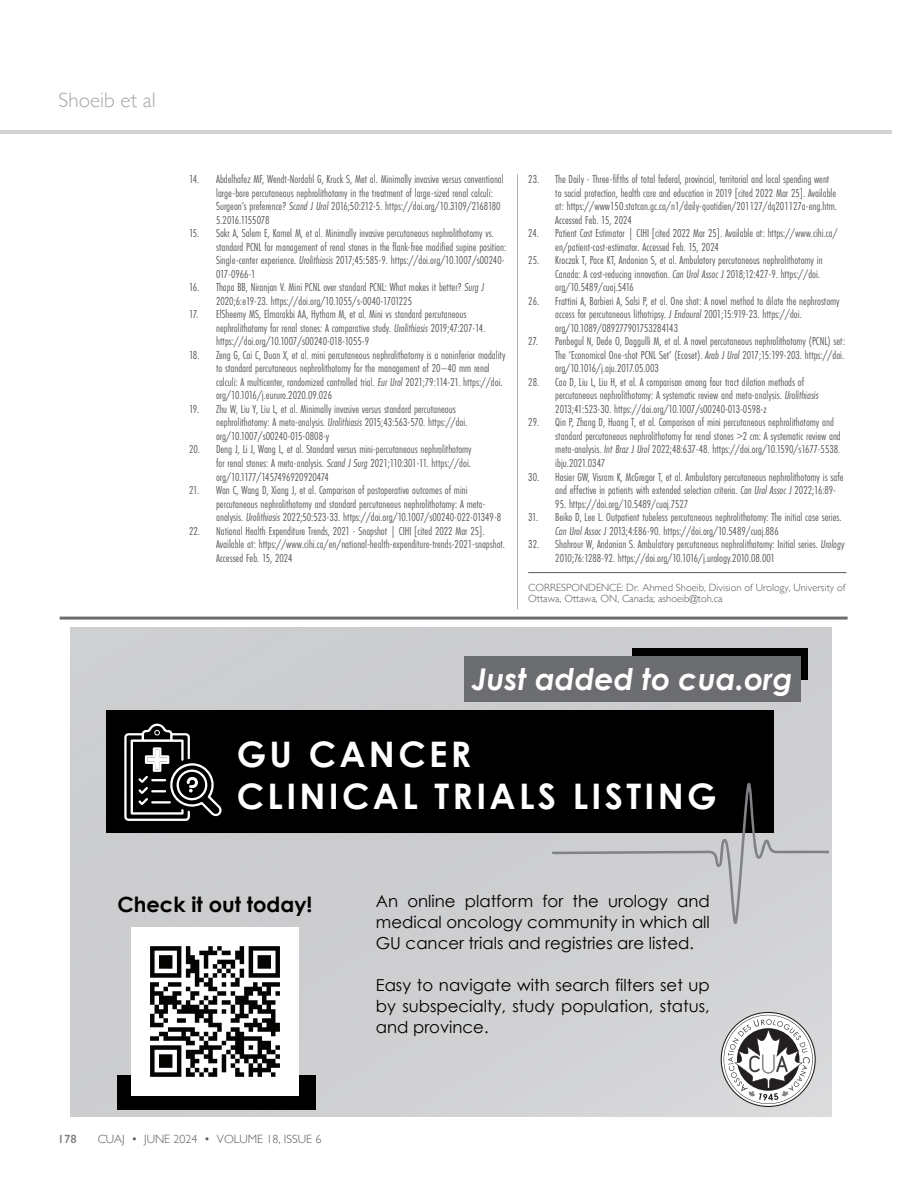
<style>
.page{position:relative;width:905px;height:1202px;background:#fff}
.page>*{position:absolute;margin:0;border:0;box-sizing:border-box;transform-origin:0 0}
.t1{font:700 35.25px/42.3px "Century Gothic";letter-spacing:.095em;color:#fff}
.t2{font:italic 700 30px "Century Gothic";color:#fff}
.t3{font:700 21px "Century Gothic";color:#000}
.t4{font:300 21px "Gill Sans";color:#a8a9ad}
.t5{font:16.5px/21px "Century Gothic";color:#000;text-align:justify}
.t6{font:12px/13.5px "Futura PT Cond";color:#57585a}
.t7{font:300 12px "Gill Sans";color:#57585a}
.t8{font:600 12px "Gill Sans";color:#808285}
.t9{font:300 10.5px/11.2px "Gill Sans";color:#57585a}
.s1{font-style:italic}
</style>
<div class="page">
<hr style="left:517px;top:174px;width:1px;height:435px;background:#231f20">
<hr style="left:0;top:130px;width:892px;height:4px;background:#d1d2d4">
<hr style="left:528px;top:572px;width:318px;height:1px;background:#57585a">
<div style="left:70px;top:627px;width:761px;height:489px;background:#cdced0"></div>
<div style="left:106px;top:710px;width:667px;height:123px;background:#000"></div>
<svg style="left:720px;top:1012px;width:95px;height:95px"></svg>
<svg style="left:124px;top:723px;width:98px;height:98px"></svg>
<svg style="left:552px;top:782px;width:277px;height:142px"></svg>
<div style="left:632px;top:648px;width:176px;height:31px;background:#000"></div>
<div style="left:464px;top:656px;width:336px;height:46px;background:#6c6d70"></div>
<div style="left:117px;top:1075px;width:198px;height:35px;background:#000"></div>
<img style="left:131px;top:927px;width:168px;height:168px">
<hr style="left:60px;top:616px;width:787px;height:3px;background:#6c6d70">
<h3 class="t4" style="left:58px;top:84px;width:99px">Shoeib et al</h3>
<p class="t6" style="left:216px;top:173px;width:289px;text-indent:-27px">14. Abdelhafez MF, Wendt-Nordahl G, Kruck S, Met al. Minimally invasive versus conventional large-bore percutaneous nephrolithotomy in the treatment of large-sized renal calculi:<br>Surgeon’s preference? <span class="s1">Scand J Urol</span> 2016;50:212-5. https://doi.org/10.3109/2168180<br>5.2016.1155078</p>
<p class="t6" style="left:216px;top:227px;width:291px;text-indent:-27px">15. Sakr A, Salem E, Kamel M, et al. Minimally invasive percutaneous nephrolithotomy vs. standard PCNL for management of renal stones in the flank-free modified supine position:<br>Single-center experience. <span class="s1">Urolithiasis</span> 2017;45:585-9. https://doi.org/10.1007/s00240- 017-0966-1</p>
<p class="t6" style="left:216px;top:281px;width:269px;text-indent:-27px">16. Thapa BB, Niranjan V. Mini PCNL over standard PCNL: What makes it better? <span class="s1">Surg J<br></span>2020;6:e19-23. https://doi.org/10.1055/s-0040-1701225</p>
<p class="t6" style="left:216px;top:308px;width:271px;text-indent:-27px">17. ElSheemy MS, Elmarakbi AA, Hytham M, et al. Mini vs standard percutaneous nephrolithotomy for renal stones: A comparative study. <span class="s1">Urolithiasis</span> 2019;47:207-14. https://doi.org/10.1007/s00240-018-1055-9</p>
<p class="t6" style="left:216px;top:348px;width:291px;text-indent:-27px">18. Zeng G, Cai C, Duan X, et al. mini percutaneous nephrolithotomy is a noninferior modality to standard percutaneous nephrolithotomy for the management of 20–40 mm renal calculi: A multicenter, randomized controlled trial. <span class="s1">Eur Urol</span> 2021;79:114-21. https://doi. org/10.1016/j.eururo.2020.09.026</p>
<p class="t6" style="left:216px;top:402px;width:253px;text-indent:-27px">19. Zhu W, Liu Y, Liu L, et al. Minimally invasive versus standard percutaneous nephrolithotomy: A meta-analysis. <span class="s1">Urolithiasis</span> 2015;43:563-570. https://doi. org/10.1007/s00240-015-0808-y</p>
<p class="t6" style="left:216px;top:443px;width:257px;text-align:justify;text-indent:-27px">20. Deng J, Li J, Wang L, et al. Standard versus mini-percutaneous nephrolithotomy for renal stones: A meta-analysis. <span class="s1">Scand J Surg</span> 2021;110:301-11. https://doi. org/10.1177/1457496920920474</p>
<p class="t6" style="left:216px;top:483px;width:287px;text-indent:-27px">21. Wan C, Wang D, Xiang J, et al. Comparison of postoperative outcomes of mini percutaneous nephrolithotomy and standard percutaneous nephrolithotomy: A meta&shy;analysis. <span class="s1">Urolithiasis</span> 2022;50:523-33. https://doi.org/10.1007/s00240-022-01349-8</p>
<p class="t6" style="left:216px;top:524px;width:290px;text-indent:-27px">22. National Health Expenditure Trends, 2021 - Snapshot | CIHI [cited 2022 Mar 25].<br>Available at: https://www.cihi.ca/en/national-health-expenditure-trends-2021-snapshot.<br>Accessed Feb. 15, 2024</p>
<p class="t6" style="left:555px;top:173px;width:283px;text-indent:-27px">23. The Daily - Three-fifths of total federal, provincial, territorial and local spending went to social protection, health care and education in 2019 [cited 2022 Mar 25]. Available at: https://www150.statcan.gc.ca/n1/daily-quotidien/201127/dq201127a-eng.htm.<br>Accessed Feb. 15, 2024</p>
<p class="t6" style="left:555px;top:227px;width:284px;text-indent:-27px">24. Patient Cost Estimator | CIHI [cited 2022 Mar 25]. Available at: https://www.cihi.ca/ en/patient-cost-estimator. Accessed Feb. 15, 2024</p>
<p class="t6" style="left:555px;top:254px;width:269px;text-indent:-27px">25. Kroczak T, Pace KT, Andonian S, et al. Ambulatory percutaneous nephrolithotomy in<br>Canada: A cost-reducing innovation. <span class="s1">Can Urol Assoc J</span> 2018;12:427-9. https://doi. org/10.5489/cuaj.5416</p>
<p class="t6" style="left:555px;top:294px;width:286px;text-indent:-27px">26. Frattini A, Barbieri A, Salsi P, et al. One shot: A novel method to dilate the nephrostomy access for percutaneous lithotripsy. <span class="s1">J Endourol</span> 2001;15:919-23. https://doi. org/10.1089/089277901753284143</p>
<p class="t6" style="left:555px;top:335px;width:291px;text-align:justify;text-indent:-27px">27. Penbegul N, Dede O, Daggulli M, et al. A novel percutaneous nephrolithotomy (PCNL) set:<br>The ‘Economical One-shot PCNL Set’ (Ecoset). <span class="s1">Arab J Urol</span> 2017;15:199-203. https://doi. org/10.1016/j.aju.2017.05.003</p>
<p class="t6" style="left:555px;top:375px;width:265px;text-indent:-27px">28. Cao D, Liu L, Liu H, et al. A comparison among four tract dilation methods of percutaneous nephrolithotomy: A systematic review and meta-analysis. <span class="s1">Urolithiasis<br></span>2013;41:523-30. https://doi.org/10.1007/s00240-013-0598-z</p>
<p class="t6" style="left:555px;top:416px;width:287px;text-indent:-27px">29. Qin P, Zhang D, Huang T, et al. Comparison of mini percutaneous nephrolithotomy and standard percutaneous nephrolithotomy for renal stones &gt;2 cm: A systematic review and meta-analysis. <span class="s1">Int Braz J Urol</span> 2022;48:637-48. https://doi.org/10.1590/s1677-5538. ibju.2021.0347</p>
<p class="t6" style="left:555px;top:470px;width:290px;text-indent:-27px">30. Hosier GW, Visram K, McGregor T, et al. Ambulatory percutaneous nephrolithotomy is safe and effective in patients with extended selection criteria. <span class="s1">Can Urol Assoc J</span> 2022;16:89-</p>
<p class="t6" style="left:555px;top:497px;width:134px">95. https://doi.org/10.5489/cuaj.7527</p>
<p class="t6" style="left:555px;top:510px;width:288px;text-indent:-27px">31. Beiko D, Lee L. Outpatient tubeless percutaneous nephrolithotomy: The initial case series.<br><span class="s1">Can Urol Assoc J</span> 2013;4:E86-90. https://doi.org/10.5489/cuaj.886</p>
<p class="t6" style="left:555px;top:537px;width:291px;text-indent:-27px">32. Shahrour W, Andonian S. Ambulatory percutaneous nephrolithotomy: Initial series. <span class="s1">Urology<br></span>2010;76:1288-92. https://doi.org/10.1016/j.urology.2010.08.001</p>
<p class="t9" style="left:528px;top:581px;width:15px">CORRES</p>
<p class="t9" style="left:566px;top:581px;width:14px">PONDEN</p>
<p class="t9" style="left:528px;top:581px;width:318px;text-indent:81px">CE: Dr. Ahmed Shoeib, Division of Urology, University of<br>Ottawa, Ottawa, ON , Canada; ashoeib@toh.ca</p>
<h2 class="t2" style="left:472px;top:660px;width:322px">Just added to cua.org</h2>
<h1 class="t1" style="left:237px;top:731px;width:481px">GU CANCER<br>CLINICAL TRIALS LISTING</h1>
<h3 class="t3" style="left:117px;top:888px;width:196px">Check it out today!</h3>
<p class="t8" style="left:58px;top:1131px;width:21px">178</p>
<p class="t7" style="left:98px;top:1129px;width:225px">CUAJ • Ju ne 2024 • Volu me 18, Issu e 6</p>
<h3 class="t5" style="left:376px;top:890px;width:335px">An online platform for the urology and medical oncology community in which all GU cancer trials and registries are listed.</h3>
<h3 class="t5" style="left:376px;top:974px;width:335px">Easy to navigate with search filters set up by subspecialty, study population, status, and province.</h3>
</div>
